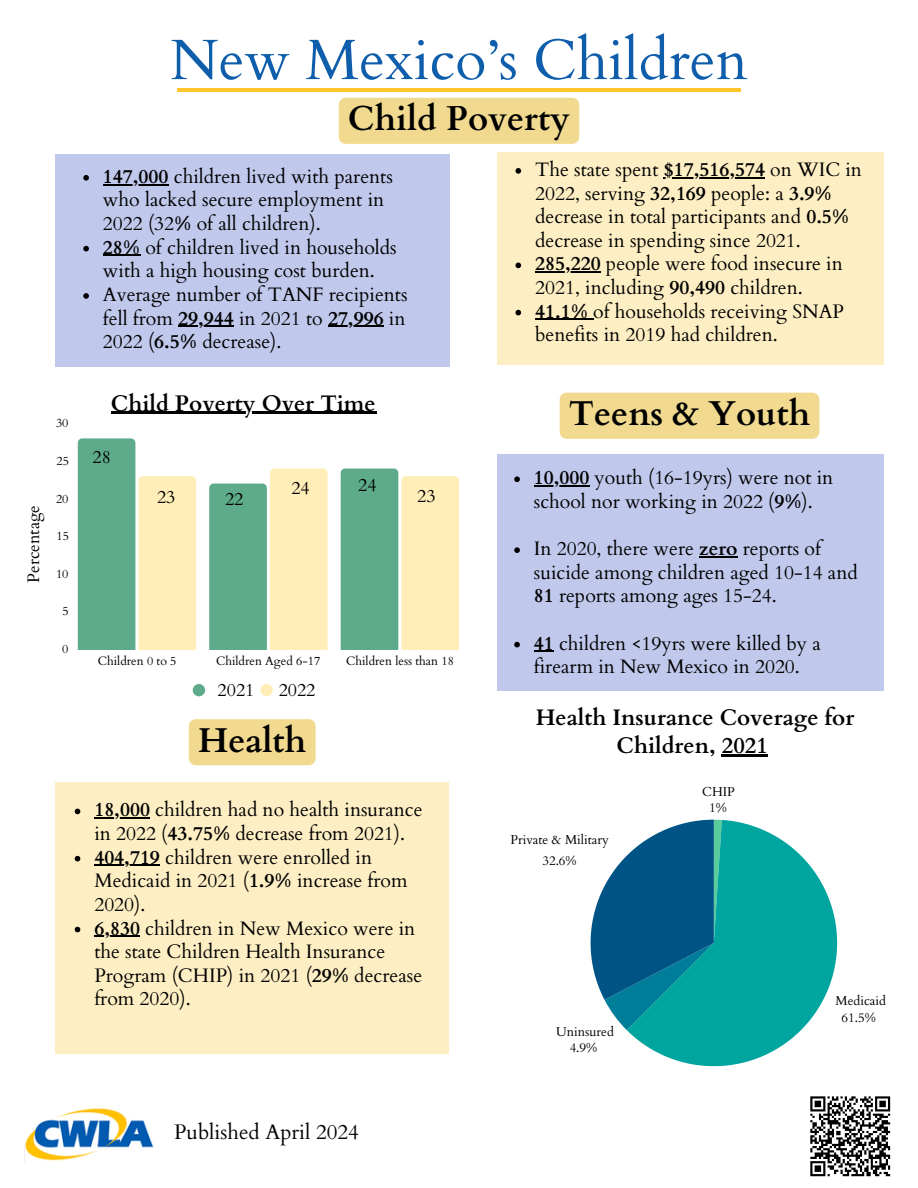
<style>
.page{position:relative;width:918px;height:1188px;background:#fff}
.page>*{position:absolute;margin:0;border:0;box-sizing:border-box;transform-origin:0 0}
.t1{font:57px "Cardo";color:#0f5eac}
.t2{font:700 34.5px "Cardo";color:#000}
.t3{font:700 22.5px/28.2px "Cardo";color:#000;text-align:center}
.t4{font:21px "Cardo";color:#000}
.t5{font:19.5px/23.7px "Cardo";color:#000}
.t6{font:18px "Cardo";color:#000}
.t7{font:16.65px "Cardo";color:#000}
.t8{font:12.9px/16.5px "Cardo";color:#000;text-align:center}
.t9{font:12.15px "Cardo";color:#000}
.s1{font-weight:700}
</style>
<div class="page">
<hr style="left:177px;top:88px;width:564px;height:3px;background:#ffc62e">
<img style="left:25px;top:1108px;width:129px;height:53px">
<div style="left:497px;top:152px;width:387px;height:212px;background:#fdeec3"></div>
<svg style="left:515px;top:168px;width:6px;height:6px"></svg>
<hr style="left:664px;top:177px;width:101px;height:1px;background:#000">
<svg style="left:515px;top:263px;width:6px;height:5px"></svg>
<hr style="left:535px;top:272px;width:66px;height:1px;background:#000">
<svg style="left:515px;top:310px;width:6px;height:5px"></svg>
<hr style="left:535px;top:319px;width:58px;height:1px;background:#000">
<div style="left:189px;top:719px;width:127px;height:46px;background:#f1da8f"></div>
<div style="left:55px;top:782px;width:394px;height:271px;background:#fdeec3"></div>
<svg style="left:75px;top:809px;width:5px;height:5px"></svg>
<hr style="left:94px;top:818px;width:56px;height:1px;background:#000">
<svg style="left:75px;top:856px;width:5px;height:5px"></svg>
<hr style="left:94px;top:865px;width:66px;height:1px;background:#000">
<svg style="left:75px;top:927px;width:5px;height:5px"></svg>
<hr style="left:94px;top:936px;width:46px;height:1px;background:#000">
<div style="left:339px;top:98px;width:240px;height:46px;background:#f1da8f"></div>
<div style="left:55px;top:154px;width:394px;height:213px;background:#c0c8ec"></div>
<svg style="left:83px;top:175px;width:6px;height:6px"></svg>
<hr style="left:103px;top:184px;width:66px;height:1px;background:#000">
<svg style="left:83px;top:246px;width:6px;height:5px"></svg>
<hr style="left:103px;top:255px;width:37px;height:1px;background:#000">
<svg style="left:83px;top:293px;width:6px;height:6px"></svg>
<hr style="left:178px;top:326px;width:56px;height:1px;background:#000">
<hr style="left:328px;top:326px;width:56px;height:1px;background:#000">
<svg style="left:78px;top:438px;width:118px;height:211px;background:#afcfa9"></svg>
<svg style="left:209px;top:468px;width:119px;height:181px;background:#b7d1a9"></svg>
<svg style="left:341px;top:468px;width:118px;height:181px;background:#b0cea5"></svg>
<hr style="left:111px;top:412px;width:265px;height:2px;background:#000">
<svg style="left:193px;top:684px;width:12px;height:12px"></svg>
<svg style="left:260px;top:684px;width:13px;height:12px"></svg>
<hr style="left:722px;top:754px;width:46px;height:2px;background:#000">
<svg style="left:627px;top:820px;width:210px;height:246px;fill:#00a59f"></svg>
<svg style="left:591px;top:820px;width:131px;height:210px;background:#28829e"></svg>
<div style="left:560px;top:393px;width:259px;height:46px;background:#f1da8f"></div>
<div style="left:497px;top:454px;width:387px;height:237px;background:#c0c8ec"></div>
<svg style="left:514px;top:476px;width:6px;height:6px"></svg>
<hr style="left:534px;top:485px;width:55px;height:2px;background:#000">
<svg style="left:514px;top:547px;width:6px;height:6px"></svg>
<hr style="left:699px;top:556px;width:39px;height:1px;background:#000">
<svg style="left:514px;top:642px;width:6px;height:5px"></svg>
<svg style="left:534px;top:651px;width:20px;height:1px"></svg>
<svg style="left:810px;top:1096px;width:81px;height:81px"></svg>
<p class="t7" style="left:23px;top:583px;width:79px;rotate:-90deg">Percentage</p>
<p class="t9" style="left:56px;top:415px;width:14px">30</p>
<p class="t9" style="left:56px;top:453px;width:14px">25</p>
<p class="t9" style="left:56px;top:491px;width:14px">20</p>
<p class="t9" style="left:56px;top:528px;width:14px">15</p>
<p class="t9" style="left:56px;top:566px;width:14px">10</p>
<p class="t9" style="left:62px;top:603px;width:8px">5</p>
<p class="t9" style="left:62px;top:641px;width:8px">0</p>
<h1 class="t1" style="left:170px;top:23px;width:579px">New Mexico’s Children</h1>
<h2 class="t2" style="left:348px;top:96px;width:223px">Child Poverty</h2>
<p class="t5" style="left:103px;top:165px;width:306px"><span class="s1">147,000</span> children lived with parents who lacked secure employment in<br>2022 (32<span class="s1">%</span> of all children).<br><span class="s1">28%</span> of children lived in households with a high housing cost burden.<br>Average number of TANF recipients fell from <span class="s1">29,944</span> in 2021 to <span class="s1">27,996</span> in<br>2022 (<span class="s1">6.5%</span> decrease).</p>
<p class="t5" style="left:535px;top:158px;width:328px">The state spent <span class="s1">$17,516,574</span> on WIC in 2022, serving <span class="s1">32,169</span> people: a <span class="s1">3.9% </span>decrease in total participants and <span class="s1">0.5% </span>decrease in spending since 2021.<br><span class="s1">285,220</span> people were food insecure in 2021, including <span class="s1">90,490</span> children.<br><span class="s1">41.1%</span> of households receiving SNAP benefits in 2019 had children.</p>
<p class="t3" style="left:111px;top:389px;width:266px">Child Poverty Over Time</p>
<p class="t6" style="left:93px;top:445px;width:20px">28</p>
<p class="t6" style="left:157px;top:485px;width:20px">23</p>
<p class="t6" style="left:225px;top:487px;width:20px">22</p>
<p class="t6" style="left:291px;top:476px;width:20px">24</p>
<p class="t6" style="left:358px;top:473px;width:20px">24</p>
<p class="t6" style="left:417px;top:484px;width:20px">23</p>
<p class="t9" style="left:98px;top:653px;width:80px">Children 0 to 5</p>
<p class="t9" style="left:216px;top:653px;width:106px">Children Aged 6-17</p>
<p class="t9" style="left:346px;top:653px;width:109px">Children less than 18</p>
<p class="t6" style="left:218px;top:678px;width:38px">2021</p>
<p class="t6" style="left:279px;top:678px;width:38px">2022</p>
<h2 class="t2" style="left:198px;top:718px;width:110px">Health</h2>
<p class="t5" style="left:94px;top:799px;width:330px"><span class="s1">18,000</span> children had no health insurance in 2022 (<span class="s1">43.75%</span> decrease from 2021).<br><span class="s1">404,719</span> children were enrolled in<br>Medicaid in 2021 (<span class="s1">1.9%</span> increase from<br>2020).<br><span class="s1">6,830</span> children in New Mexico were in the state Children Health Insurance<br>Program (CHIP) in 2021 (<span class="s1">29%</span> decrease from 2020).</p>
<h2 class="t2" style="left:569px;top:391px;width:243px">Teens &amp; Youth</h2>
<p class="t5" style="left:534px;top:466px;width:301px"><span class="s1">10,000</span> youth (16-19yrs) were not in school nor working in 2022 (<span class="s1">9%</span>).</p>
<p class="t5" style="left:534px;top:537px;width:325px">In 2020, there were <span class="s1">zero</span> reports of suicide among children aged 10-14 and<br><span class="s1">81</span> reports among ages 15-24.</p>
<p class="t5" style="left:534px;top:632px;width:288px"><span class="s1">41</span> children &lt;19yrs were killed by a firearm in New Mexico in 2020.</p>
<p class="t3" style="left:536px;top:704px;width:320px">Health Insurance Coverage for<br>Children, 2021</p>
<p class="t8" style="left:510px;top:830px;width:100px;line-height:20.1px">Private &amp; Military<br>32.6%</p>
<p class="t8" style="left:556px;top:1023px;width:59px">Uninsured<br>4.9%</p>
<p class="t8" style="left:702px;top:784px;width:34px;line-height:16px">CHIP<br>1%</p>
<p class="t8" style="left:835px;top:993px;width:52px">Medicaid<br>61.5%</p>
<p class="t4" style="left:174px;top:1118px;width:186px">Published April 2024</p>
</div>
